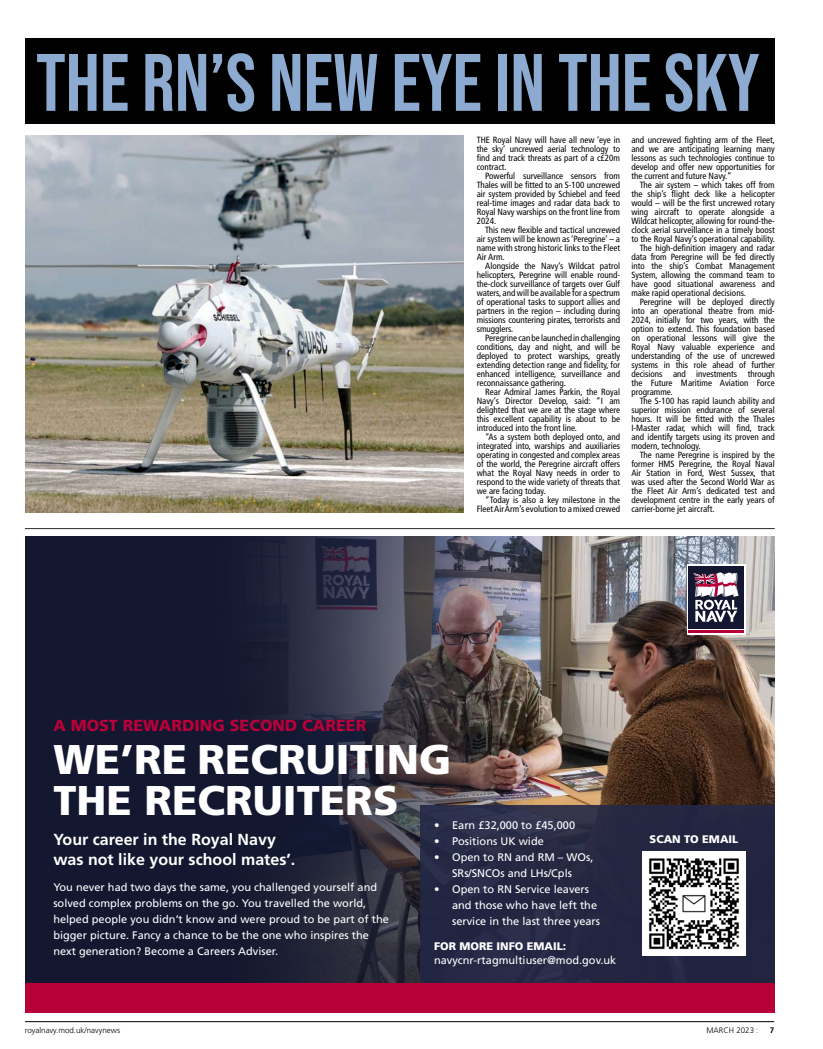
<style>
.page{position:relative;width:823px;height:1049px;background:#fff}
.page>*{position:absolute;margin:0;border:0;box-sizing:border-box;transform-origin:0 0}
.t1{font:700 81.2px "Bebas Neue Pro";color:#8dabd1}
.t2{font:900 41.5px/41.5px "Frutiger";color:#fff}
.t3{font:700 16px "Frutiger";color:#fff}
.t4{font:900 16px "Frutiger";color:#b70039}
.t5{font:11px/16px "Frutiger";color:#fff}
.t6{font:900 11px "Frutiger";color:#fff}
.t7{font:condensed 9px/9px "Frutiger LT Std";color:#000;text-align:justify}
.t8{font:300 8px "Frutiger LT Std";color:#000}
.t9{font:700 8px "Frutiger LT Std";color:#000}
.s1{font-family:"Whitney"}
</style>
<div class="page">
<div style="left:26px;top:39px;width:748px;height:85px;background:#000"></div>
<hr style="left:25px;top:1021px;width:748px;height:1px;background:#000">
<hr style="left:25px;top:528px;width:749px;height:1px;background:#292929">
<img style="left:26px;top:136px;width:437px;height:376px">
<div style="left:25px;top:536px;width:749px;height:477px;background:#13172f"></div>
<img style="left:261px;top:536px;width:513px;height:447px">
<div style="left:419px;top:805px;width:355px;height:207px;background:#242847"></div>
<svg style="left:686px;top:564px;width:59px;height:70px"></svg>
<div style="left:688px;top:566px;width:55px;height:62px;background:#13172f"></div>
<hr style="left:688px;top:630px;width:55px;height:2px;background:#b70039">
<svg style="left:693px;top:572px;width:45px;height:50px"></svg>
<div style="left:25px;top:983px;width:749px;height:30px;background:#b70039"></div>
<img style="left:642px;top:852px;width:103px;height:103px">
<h1 class="t1" style="left:36px;top:36px;width:724px">THE RN’S NEW EYE IN THE SKY</h1>
<p class="t7" style="left:476px;top:135px;width:145px">THE Royal Navy will have all new ‘eye in the sky’ uncrewed aerial technology to find and track threats as part of a c£20m contract.</p>
<p class="t7" style="left:476px;top:171px;width:145px;text-indent:9px">Powerful surveillance sensors from Thales will be fitted to an S-100 uncrewed air system provided by Schiebel and feed real-time images and radar data back to Royal Navy warships on the front line from 2024.</p>
<p class="t7" style="left:476px;top:225px;width:145px;text-indent:9px">This new flexible and tactical uncrewed air system will be known as ‘Peregrine’ – a name with strong historic links to the Fleet Air Arm.</p>
<p class="t7" style="left:476px;top:261px;width:145px;text-indent:9px">Alongside the Navy’s Wildcat patrol helicopters, Peregrine will enable round&shy;the-clock surveillance of targets over Gulf waters, and will be available for a spectrum of operational tasks to support allies and partners in the region – including during missions countering pirates, terrorists and smugglers.</p>
<p class="t7" style="left:476px;top:333px;width:145px;text-indent:9px">Peregrine can be launched in challenging conditions, day and night, and will be deployed to protect warships, greatly extending detection range and fidelity, for enhanced intelligence, surveillance and reconnaissance gathering.</p>
<p class="t7" style="left:476px;top:387px;width:145px;text-indent:9px">Rear Admiral James Parkin, the Royal Navy’s Director Develop, said: “I am delighted that we are at the stage where this excellent capability is about to be introduced into the front line.</p>
<p class="t7" style="left:476px;top:432px;width:145px;text-indent:9px">“As a system both deployed onto, and integrated into, warships and auxiliaries operating in congested and complex areas of the world, the Peregrine aircraft offers what the Royal Navy needs in order to respond to the wide variety of threats that we are facing today.</p>
<p class="t7" style="left:476px;top:495px;width:145px;text-align:right">“Today is also a key milestone in the<br>Fleet Air Arm’s evolution to a mixed crewed</p>
<p class="t7" style="left:631px;top:135px;width:145px">and uncrewed fighting arm of the Fleet, and we are anticipating learning many lessons as such technologies continue to develop and offer new opportunities for the current and future Navy.”</p>
<p class="t7" style="left:639px;top:180px;width:136px">The air system – which takes off from</p>
<p class="t7" style="left:631px;top:189px;width:145px">the ship’s flight deck like a helicopter</p>
<p class="t7" style="left:631px;top:198px;width:145px">would – will be the first uncrewed rotary</p>
<p class="t7" style="left:631px;top:207px;width:145px">wing aircraft to operate alongside a</p>
<p class="t7" style="left:631px;top:216px;width:145px">Wildcat helicopter, allowing for round-the-</p>
<p class="t7" style="left:631px;top:225px;width:145px">clock aerial surveillance in a timely boost</p>
<p class="t7" style="left:631px;top:234px;width:145px">to the Royal Navy’s operational capability.</p>
<p class="t7" style="left:639px;top:243px;width:136px">The high-definition imagery and radar</p>
<p class="t7" style="left:631px;top:252px;width:145px">data from Peregrine will be fed directly</p>
<p class="t7" style="left:631px;top:261px;width:145px">into the ship’s Combat Management</p>
<p class="t7" style="left:631px;top:270px;width:145px">System, allowing the command team to</p>
<p class="t7" style="left:631px;top:279px;width:145px">have good situational awareness and</p>
<p class="t7" style="left:631px;top:288px;width:116px">make rapid operational decisions.</p>
<p class="t7" style="left:639px;top:297px;width:136px">Peregrine will be deployed directly</p>
<p class="t7" style="left:631px;top:306px;width:145px">into an operational theatre from mid-</p>
<p class="t7" style="left:631px;top:315px;width:145px">2024, initially for two years, with the</p>
<p class="t7" style="left:631px;top:324px;width:145px">option to extend. This foundation based</p>
<p class="t7" style="left:631px;top:333px;width:145px">on operational lessons will give the</p>
<p class="t7" style="left:631px;top:342px;width:145px">Royal Navy valuable experience and</p>
<p class="t7" style="left:631px;top:351px;width:145px">understanding of the use of uncrewed</p>
<p class="t7" style="left:631px;top:360px;width:145px">systems in this role ahead of further</p>
<p class="t7" style="left:631px;top:369px;width:145px">decisions and investments through</p>
<p class="t7" style="left:631px;top:378px;width:145px">the Future Maritime Aviation Force</p>
<p class="t7" style="left:631px;top:387px;width:43px">programme.</p>
<p class="t7" style="left:639px;top:396px;width:136px">The S-100 has rapid launch ability and</p>
<p class="t7" style="left:631px;top:405px;width:145px">superior mission endurance of several</p>
<p class="t7" style="left:631px;top:414px;width:145px">hours. It will be fitted with the Thales</p>
<p class="t7" style="left:631px;top:423px;width:145px">I-Master radar, which will find, track</p>
<p class="t7" style="left:631px;top:432px;width:145px">and identify targets using its proven and</p>
<p class="t7" style="left:631px;top:441px;width:71px">modern, technology.</p>
<p class="t7" style="left:639px;top:450px;width:136px">The name Peregrine is inspired by the</p>
<p class="t7" style="left:631px;top:459px;width:145px">former HMS Peregrine, the Royal Naval</p>
<p class="t7" style="left:631px;top:468px;width:145px">Air Station in Ford, West Sussex, that</p>
<p class="t7" style="left:631px;top:477px;width:145px">was used after the Second World War as</p>
<p class="t7" style="left:631px;top:486px;width:145px">the Fleet Air Arm’s dedicated test and</p>
<p class="t7" style="left:631px;top:495px;width:145px">development centre in the early years of</p>
<p class="t7" style="left:631px;top:504px;width:85px">carrier-borne jet aircraft.</p>
<h3 class="t4" style="left:53px;top:716px;width:314px">A MOST REWARDING SECOND CAREER</h3>
<h2 class="t2" style="left:53px;top:738px;width:399px">WE’RE RECRUITING<br>THE RECRUITERS</h2>
<p class="t5" style="left:434px;top:817px;width:142px">• Earn £32,000 to £45,000</p>
<p class="t5" style="left:434px;top:833px;width:111px">• Positions UK wide</p>
<p class="t5" style="left:434px;top:849px;width:161px;text-align:center">• Open to RN and RM – WOs,<br>SRs/SNCOs and LHs/Cpls</p>
<p class="t5" style="left:452px;top:882px;width:149px;text-indent:-18px">• Open to RN Service leavers and those who have left the service in the last three years</p>
<p class="t6" style="left:434px;top:940px;width:134px">FOR MORE INFO EMAIL:</p>
<p class="t5" style="left:434px;top:953px;width:183px">navycnr-rtagmultiuser@mod.gov.uk</p>
<h3 class="t3" style="left:53px;top:830px;width:224px">Your career in the Royal Navy</h3>
<p class="t6" style="left:649px;top:832px;width:90px">SCAN TO EMAIL</p>
<h3 class="t3" style="left:53px;top:850px;width:243px">was not like your school mates’.</h3>
<p class="t5" style="left:53px;top:880px;width:337px">You never had two days the same, you challenged yourself and solved complex problems on the go. You travelled the world, helped people you didn’t know and were proud to be part of the bigger picture. Fancy a chance to be the one who inspires the next generation? Become a Careers Adviser.</p>
<p class="t8" style="left:25px;top:1025px;width:97px">royalnavy.mod.uk/navynews</p>
<p class="t8" style="left:706px;top:1025px;width:53px">MARCH 2023 <span class="s1">:</span></p>
<p class="t9" style="left:769px;top:1025px;width:6px">7</p>
</div>
